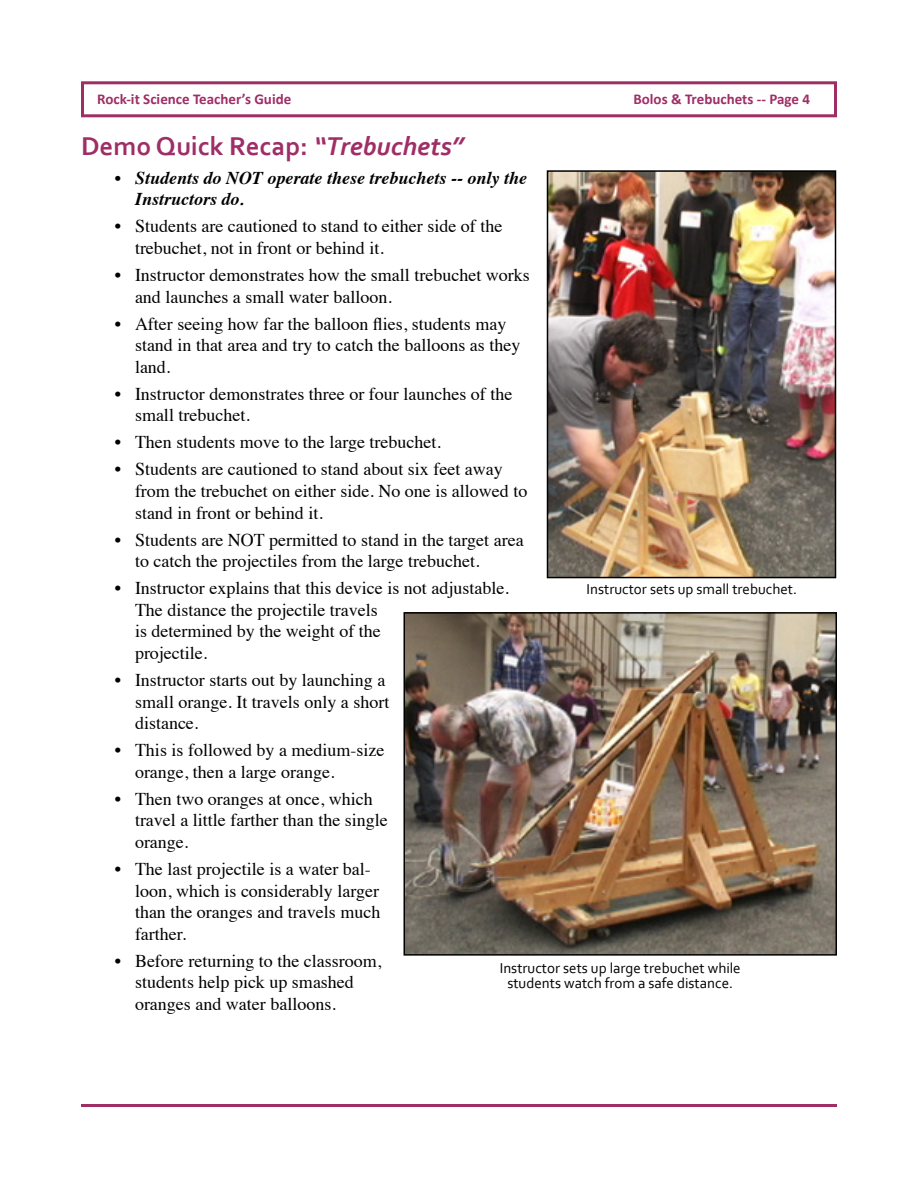
<style>
.page{position:relative;width:918px;height:1188px;background:#fff}
.page>*{position:absolute;margin:0;border:0;box-sizing:border-box;transform-origin:0 0}
.t1{font:700 27px "Corbel";color:#9f2e66}
.t2{font:18px/21.6px "Times";color:#000}
.t3{font:italic 700 18px/21.6px "Times";color:#000}
.t4{font:15px/15px "Corbel";color:#000;text-align:center}
.t5{font:700 15px "Calibri";color:#9f2e66}
.s1{font-style:italic}
</style>
<div class="page">
<div style="left:81px;top:81px;width:756px;height:36px;border:3px solid #9f2e66"></div>
<hr style="left:81px;top:1104px;width:756px;height:3px;background:#9f2e66">
<img style="left:550px;top:173px;width:283px;height:402px">
<div style="left:547px;top:170px;width:289px;height:408px;border:2px solid #000"></div>
<img style="left:407px;top:615px;width:427px;height:338px">
<div style="left:404px;top:612px;width:433px;height:344px;border:2px solid #000"></div>
<p class="t5" style="left:97px;top:89px;width:196px">Rock-it Science Teacher’s Guide</p>
<p class="t5" style="left:633px;top:89px;width:178px">Bolos &amp; Trebuchets -- Page 4</p>
<h1 class="t1" style="left:81px;top:129px;width:384px">Demo Quick Recap: <span class="s1">“Trebuchets”</span></h1>
<p class="t3" style="left:135px;top:165px;width:394px;text-indent:-20px">• Students do NOT operate these trebuchets -- only the<br>Instructors do.</p>
<p class="t2" style="left:135px;top:214px;width:369px;text-indent:-20px">• Students are cautioned to stand to either side of the trebuchet, not in front or behind it.</p>
<p class="t2" style="left:135px;top:263px;width:396px;text-indent:-20px">• Instructor demonstrates how the small trebuchet works and launches a small water balloon.</p>
<p class="t2" style="left:135px;top:311px;width:387px;text-indent:-20px">• After seeing how far the balloon flies, students may stand in that area and try to catch the balloons as they land.</p>
<p class="t2" style="left:135px;top:381px;width:379px;text-indent:-20px">• Instructor demonstrates three or four launches of the small trebuchet.</p>
<p class="t2" style="left:115px;top:430px;width:325px">• Then students move to the large trebuchet.</p>
<p class="t2" style="left:135px;top:457px;width:394px;text-indent:-20px">• Students are cautioned to stand about six feet away from the trebuchet on either side. No one is allowed to stand in front or behind it.</p>
<p class="t2" style="left:135px;top:527px;width:390px;text-indent:-20px">• Students are NOT permitted to stand in the target area to catch the projectiles from the large trebuchet.</p>
<p class="t2" style="left:135px;top:576px;width:372px;text-indent:-20px">• Instructor explains that this device is not adjustable.<br>The distance the projectile travels<br>is determined by the weight of the<br>projectile.</p>
<p class="t2" style="left:135px;top:668px;width:256px;text-indent:-20px">• Instructor starts out by launching a small orange. It travels only a short distance.</p>
<p class="t2" style="left:135px;top:738px;width:251px;text-indent:-20px">• This is followed by a medium-size orange, then a large orange.</p>
<p class="t2" style="left:135px;top:786px;width:254px;text-indent:-20px">• Then two oranges at once, which travel a little farther than the single orange.</p>
<p class="t2" style="left:135px;top:857px;width:247px;text-indent:-20px">• The last projectile is a water bal&shy;loon, which is considerably larger than the oranges and travels much farther.</p>
<p class="t2" style="left:135px;top:948px;width:248px;text-indent:-20px">• Before returning to the classroom, students help pick up smashed oranges and water balloons.</p>
<p class="t4" style="left:500px;top:960px;width:243px">Instructor sets up large trebuchet while students watch from a safe distance.</p>
<p class="t4" style="left:587px;top:582px;width:212px">Instructor sets up small trebuchet.</p>
</div>
